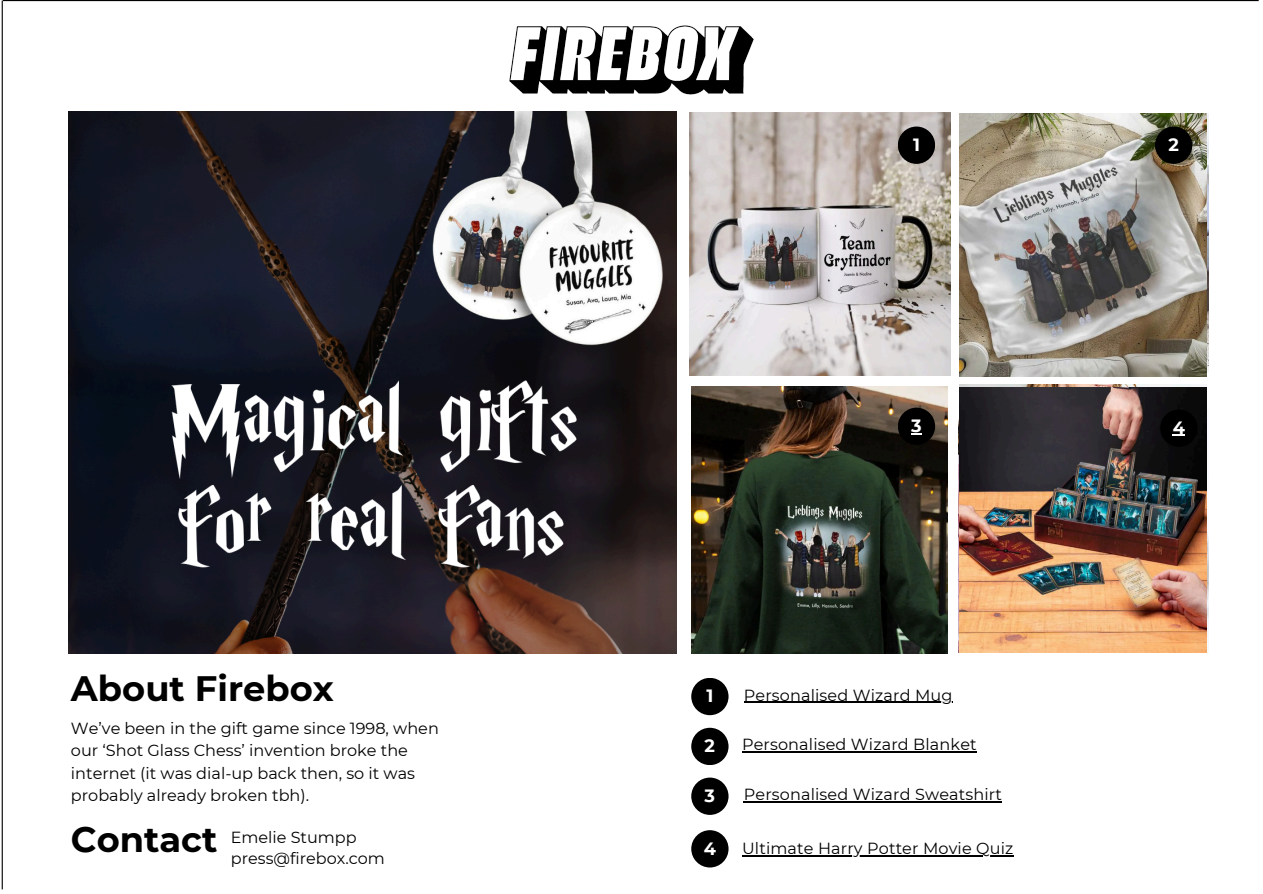
<style>
.page{position:relative;width:1263px;height:894px;background:#fff}
.page>*{position:absolute;margin:0;border:0;box-sizing:border-box;transform-origin:0 0}
.t1{font:700 35.25px "Montserrat";color:#000}
.t2{font:700 17.7px "Montserrat";color:#fff}
.t3{font:16.05px/22.5px "Montserrat";color:#000}
</style>
<div class="page">
<div style="left:691px;top:677px;width:37px;height:38px;background:#000;border-radius:50%"></div>
<div style="left:691px;top:727px;width:37px;height:37px;background:#000;border-radius:50%"></div>
<div style="left:691px;top:829px;width:37px;height:38px;background:#000;border-radius:50%"></div>
<hr style="left:3px;top:0;width:1256px;height:1px;background:#000">
<img style="left:689px;top:112px;width:261px;height:263px">
<div style="left:898px;top:126px;width:37px;height:38px;background:#000;border-radius:50%"></div>
<img style="left:959px;top:113px;width:247px;height:264px">
<div style="left:1155px;top:126px;width:37px;height:38px;background:#000;border-radius:50%"></div>
<div style="left:691px;top:777px;width:37px;height:37px;background:#000;border-radius:50%"></div>
<img style="left:69px;top:112px;width:607px;height:541px">
<img style="left:691px;top:386px;width:257px;height:267px">
<div style="left:898px;top:407px;width:37px;height:38px;background:#000;border-radius:50%"></div>
<img style="left:959px;top:387px;width:249px;height:265px">
<div style="left:1160px;top:409px;width:37px;height:37px;background:#000;border-radius:50%"></div>
<hr style="left:742px;top:751px;width:235px;height:1px;background:#000">
<hr style="left:744px;top:801px;width:258px;height:1px;background:#000">
<hr style="left:742px;top:854px;width:271px;height:1px;background:#000">
<hr style="left:744px;top:701px;width:209px;height:1px;background:#000">
<svg style="left:1173px;top:435px;width:12px;height:1px"></svg>
<hr style="left:2px;top:1px;width:1px;height:888px;background:#000">
<img style="left:509px;top:25px;width:245px;height:70px">
<p class="t1" style="left:71px;top:666px;width:264px">About Firebox</p>
<p class="t3" style="left:71px;top:716px;width:369px">We’ve been in the gift game since 1998, when our ‘Shot Glass Chess’ invention broke the internet (it was dial-up back then, so it was probably already broken tbh).</p>
<p class="t1" style="left:71px;top:817px;width:148px">Contact</p>
<p class="t3" style="left:231px;top:825px;width:127px">Emelie Stumpp</p>
<p class="t3" style="left:231px;top:846px;width:156px">press@firebox.com</p>
<p class="t2" style="left:913px;top:134px;width:8px">1</p>
<p class="t2" style="left:1168px;top:134px;width:12px">2</p>
<p class="t2" style="left:911px;top:414px;width:12px">3</p>
<p class="t2" style="left:1173px;top:416px;width:14px">4</p>
<p class="t2" style="left:706px;top:685px;width:8px">1</p>
<p class="t2" style="left:705px;top:734px;width:12px">2</p>
<p class="t2" style="left:705px;top:784px;width:12px">3</p>
<p class="t2" style="left:704px;top:837px;width:14px">4</p>
<p class="t3" style="left:744px;top:683px;width:210px">Personalised Wizard Mug</p>
<p class="t3" style="left:742px;top:733px;width:236px">Personalised Wizard Blanket</p>
<p class="t3" style="left:744px;top:782px;width:260px">Personalised Wizard Sweatshirt</p>
<p class="t3" style="left:742px;top:836px;width:273px">Ultimate Harry Potter Movie Quiz</p>
</div>
